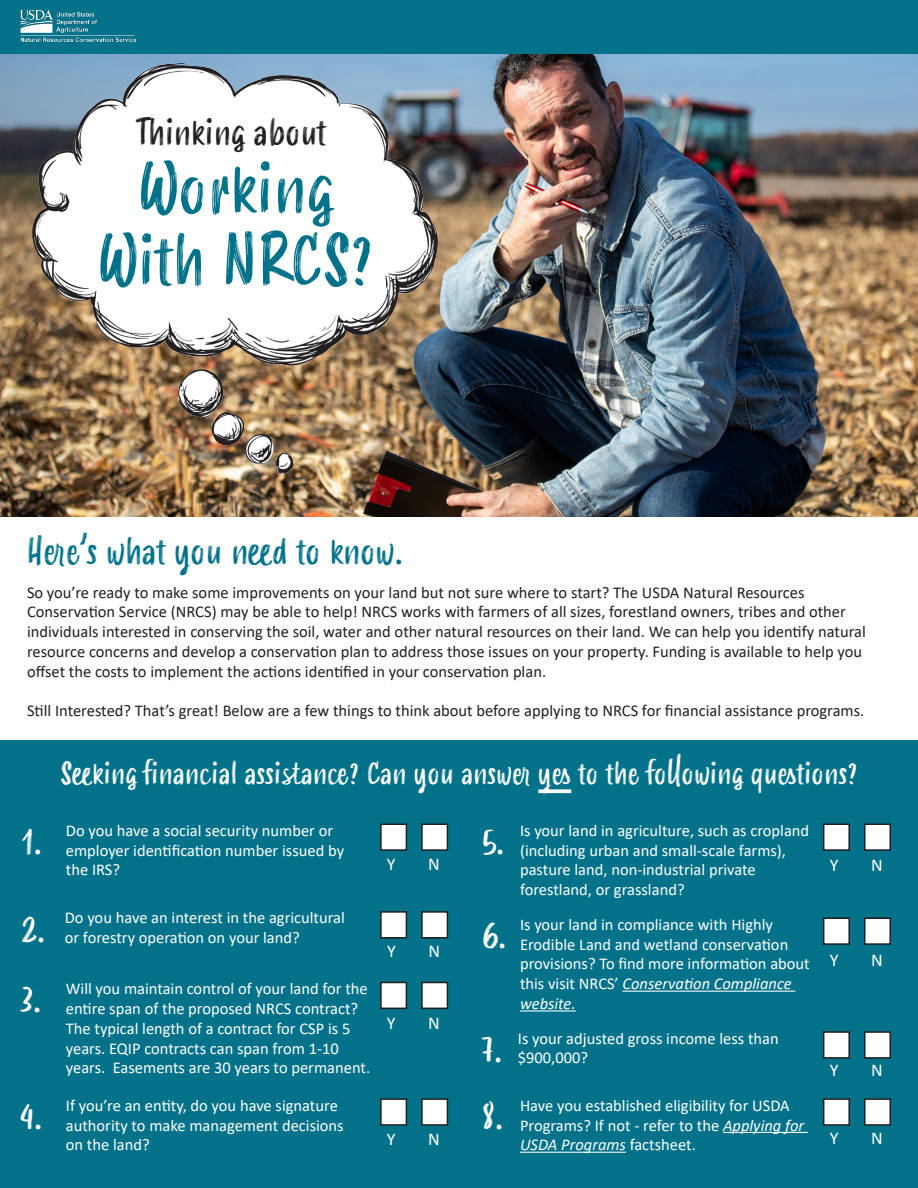
<style>
.page{position:relative;width:918px;height:1188px;background:#fff}
.page>*{position:absolute;margin:0;border:0;box-sizing:border-box;transform-origin:0 0}
.t1{font:69px/72px "Smoothy";color:#017289;text-align:center}
.t2{font:36px "Smoothy";color:#017289}
.t3{font:36px "Smoothy";color:#fff}
.t4{font:36px "Smoothy";color:#231f20}
.t5{font:30px "Smoothy";color:#fff}
.t6{font:18px "Calibri";color:#fff}
.t7{font:16.5px/19.8px "Calibri";color:#fff}
.t8{font:16.5px/19.8px "Calibri";color:#231f20}
.s1{font-style:italic}
</style>
<div class="page">
<div style="left:0;top:0;width:918px;height:73px;background:#017289"></div>
<img style="left:0;top:54px;width:918px;height:462px">
<img style="left:20px;top:54px;width:426px;height:446px">
<div style="left:0;top:741px;width:918px;height:447px;background:#017289"></div>
<svg style="left:538px;top:789px;width:33px;height:4px"></svg>
<img style="left:20px;top:9px;width:117px;height:33px">
<div style="left:381px;top:824px;width:25px;height:26px;background:#fff"></div>
<div style="left:380px;top:824px;width:27px;height:27px;border:2px solid #231f20"></div>
<div style="left:422px;top:824px;width:25px;height:26px;background:#fff"></div>
<div style="left:421px;top:824px;width:27px;height:27px;border:2px solid #231f20"></div>
<div style="left:381px;top:982px;width:25px;height:26px;background:#fff"></div>
<div style="left:380px;top:982px;width:27px;height:27px;border:2px solid #231f20"></div>
<div style="left:422px;top:982px;width:25px;height:26px;background:#fff"></div>
<div style="left:421px;top:982px;width:27px;height:27px;border:2px solid #231f20"></div>
<div style="left:824px;top:1032px;width:25px;height:26px;background:#fff"></div>
<div style="left:823px;top:1031px;width:27px;height:28px;border:2px solid #231f20"></div>
<div style="left:865px;top:1032px;width:25px;height:26px;background:#fff"></div>
<div style="left:864px;top:1031px;width:27px;height:28px;border:2px solid #231f20"></div>
<div style="left:381px;top:1099px;width:25px;height:26px;background:#fff"></div>
<div style="left:380px;top:1098px;width:27px;height:28px;border:2px solid #231f20"></div>
<div style="left:422px;top:1099px;width:25px;height:26px;background:#fff"></div>
<div style="left:421px;top:1098px;width:27px;height:28px;border:2px solid #231f20"></div>
<hr style="left:623px;top:991px;width:172px;height:1px;background:#fff">
<hr style="left:520px;top:1010px;width:56px;height:1px;background:#fff">
<div style="left:824px;top:918px;width:25px;height:26px;background:#fff"></div>
<div style="left:823px;top:918px;width:27px;height:27px;border:2px solid #231f20"></div>
<div style="left:865px;top:918px;width:25px;height:26px;background:#fff"></div>
<div style="left:864px;top:918px;width:27px;height:27px;border:2px solid #231f20"></div>
<div style="left:824px;top:824px;width:25px;height:26px;background:#fff"></div>
<div style="left:823px;top:824px;width:27px;height:27px;border:2px solid #231f20"></div>
<div style="left:865px;top:824px;width:25px;height:26px;background:#fff"></div>
<div style="left:864px;top:824px;width:27px;height:27px;border:2px solid #231f20"></div>
<div style="left:381px;top:912px;width:25px;height:26px;background:#fff"></div>
<div style="left:380px;top:911px;width:27px;height:27px;border:2px solid #231f20"></div>
<div style="left:422px;top:912px;width:25px;height:26px;background:#fff"></div>
<div style="left:421px;top:911px;width:27px;height:27px;border:2px solid #231f20"></div>
<hr style="left:723px;top:1132px;width:85px;height:1px;background:#fff">
<hr style="left:520px;top:1152px;width:106px;height:1px;background:#fff">
<div style="left:824px;top:1099px;width:25px;height:26px;background:#fff"></div>
<div style="left:823px;top:1098px;width:27px;height:28px;border:2px solid #231f20"></div>
<div style="left:865px;top:1099px;width:25px;height:26px;background:#fff"></div>
<div style="left:864px;top:1098px;width:27px;height:28px;border:2px solid #231f20"></div>
<p class="t4" style="left:136px;top:106px;width:192px">Thinking about</p>
<p class="t1" style="left:98px;top:155px;width:277px">Working<br>With NRCS?</p>
<p class="t2" style="left:27px;top:525px;width:377px">Here’s what you need to know.</p>
<p class="t8" style="left:27px;top:582px;width:840px">So you’re ready to make some improvements on your land but not sure where to start? The USDA Natural Resources Conservation Service (NRCS) may be able to help! NRCS works with farmers of all sizes, forestland owners, tribes and other individuals interested in conserving the soil, water and other natural resources on their land. We can help you identify natural resource concerns and develop a conservation plan to address those issues on your property. Funding is available to help you offset the costs to implement the actions identified in your conservation plan.</p>
<p class="t8" style="left:27px;top:701px;width:839px">Still Interested? That’s great! Below are a few things to think about before applying to NRCS for financial assistance programs.</p>
<p class="t3" style="left:21px;top:815px;width:23px">1.</p>
<p class="t5" style="left:60px;top:751px;width:799px">Seeking financial assistance? Can you answer yes to the following questions?</p>
<p class="t7" style="left:66px;top:820px;width:280px">Do you have a social security number or employer identification number issued by the IRS?</p>
<p class="t7" style="left:520px;top:820px;width:291px">Is your land in agriculture, such as cropland (including urban and small-scale farms), pasture land, non-industrial private forestland, or grassland?</p>
<p class="t3" style="left:482px;top:815px;width:24px">5.</p>
<p class="t6" style="left:387px;top:852px;width:10px">Y</p>
<p class="t6" style="left:428px;top:852px;width:13px">N</p>
<p class="t6" style="left:830px;top:853px;width:10px">Y</p>
<p class="t6" style="left:871px;top:853px;width:13px">N</p>
<p class="t3" style="left:21px;top:903px;width:26px">2.</p>
<p class="t7" style="left:65px;top:907px;width:282px">Do you have an interest in the agricultural or forestry operation on your land?</p>
<p class="t3" style="left:21px;top:973px;width:22px">3.</p>
<p class="t3" style="left:21px;top:1090px;width:24px">4.</p>
<p class="t7" style="left:66px;top:978px;width:306px">Will you maintain control of your land for the entire span of the proposed NRCS contract?<br>The typical length of a contract for CSP is 5 years. EQIP contracts can span from 1-10 years. Easements are 30 years to permanent.</p>
<p class="t7" style="left:66px;top:1095px;width:279px">If you’re an entity, do you have signature authority to make management decisions on the land?</p>
<p class="t6" style="left:387px;top:938px;width:10px">Y</p>
<p class="t6" style="left:429px;top:938px;width:13px">N</p>
<p class="t6" style="left:387px;top:1010px;width:10px">Y</p>
<p class="t6" style="left:428px;top:1010px;width:13px">N</p>
<p class="t6" style="left:387px;top:1126px;width:10px">Y</p>
<p class="t6" style="left:428px;top:1126px;width:13px">N</p>
<p class="t3" style="left:482px;top:909px;width:26px">6.</p>
<p class="t3" style="left:482px;top:1023px;width:22px">7.</p>
<p class="t7" style="left:520px;top:914px;width:291px">Is your land in compliance with Highly Erodible Land and wetland conservation provisions? To find more information about this visit NRCS’ <span class="s1">Conservation Compliance website.</span></p>
<p class="t7" style="left:518px;top:1028px;width:262px">Is your adjusted gross income less than</p>
<p class="t7" style="left:518px;top:1048px;width:72px">$900,000?</p>
<p class="t3" style="left:482px;top:1090px;width:23px">8.</p>
<p class="t7" style="left:520px;top:1095px;width:286px">Have you established eligibility for USDA<br>Programs? If not - refer to the <span class="s1">Applying for<br>USDA Programs</span> factsheet.</p>
<p class="t6" style="left:830px;top:947px;width:10px">Y</p>
<p class="t6" style="left:871px;top:947px;width:13px">N</p>
<p class="t6" style="left:830px;top:1058px;width:10px">Y</p>
<p class="t6" style="left:871px;top:1058px;width:13px">N</p>
<p class="t6" style="left:830px;top:1125px;width:10px">Y</p>
<p class="t6" style="left:871px;top:1125px;width:13px">N</p>
</div>
